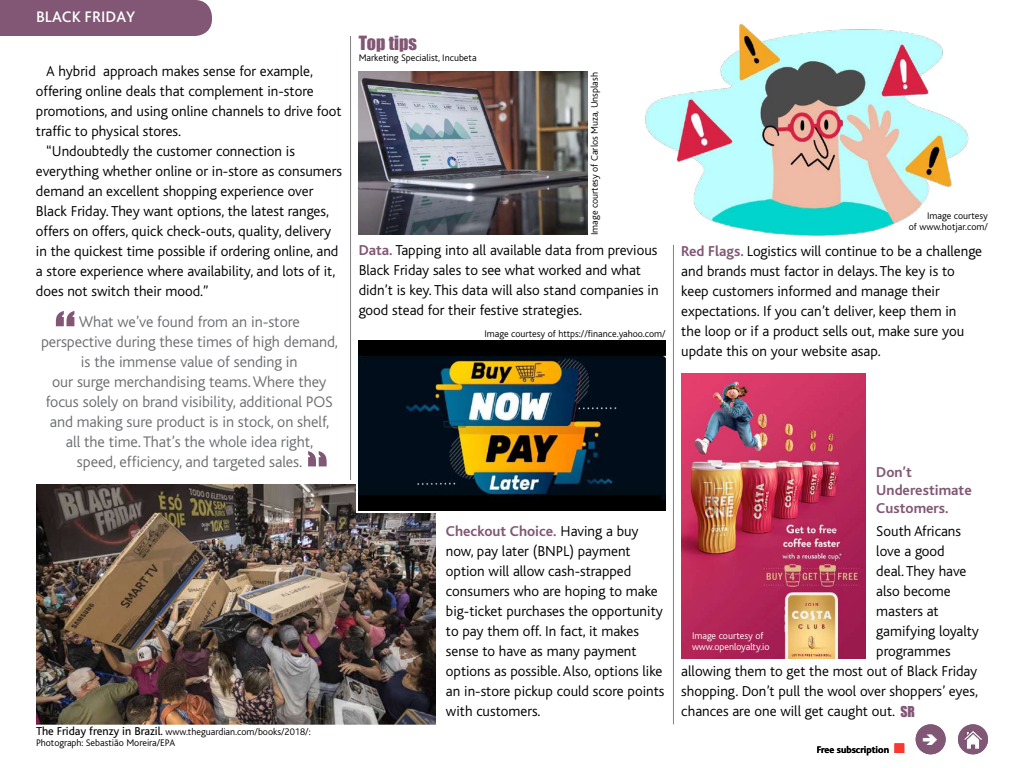
<style>
.page{position:relative;width:1024px;height:768px;background:#fff}
.page>*{position:absolute;margin:0;border:0;box-sizing:border-box;transform-origin:0 0}
.t1{font:60px "Impact";color:#815775}
.t2{font:18px "Impact";color:#815775}
.t3{font:300 16px/20px "Bliss";letter-spacing:-.005em;color:#6d6e71;text-align:center}
.t4{font:500 16px "Bliss Pro";color:#fff}
.t5{font:300 15px/20px "Bliss";color:#000}
.t6{font:700 15px/18px "Bliss";color:#815775}
.t7{font:300 10px/11px "Bliss";color:#000}
.t8{font:300 10px/11px "Bliss";color:#fff}
.t9{font:700 10px "Bliss";color:#000}
.s1{font-weight:400;font-size:12px}
.s2{font-weight:700;color:#815775}
.s3{font-family:"Impact";font-weight:400;font-size:13.8px;color:#815775}
.s4{color:#f83831}
</style>
<div class="page">
<img style="left:36px;top:484px;width:400px;height:240px">
<svg style="left:357px;top:482px;width:79px;height:31px"></svg>
<img style="left:645px;top:23px;width:324px;height:213px">
<img style="left:359px;top:340px;width:306px;height:171px">
<div style="left:916px;top:724px;width:30px;height:30px;background:#815775;border-radius:50%"></div>
<svg style="left:958px;top:724px;width:30px;height:30px"></svg>
<hr style="left:350px;top:36px;width:1px;height:444px;background:#808285">
<hr style="left:673px;top:245px;width:1px;height:479px;background:#808285">
<div style="left:0;top:0;width:212px;height:36px;background:#815775"></div>
<img style="left:359px;top:72px;width:228px;height:162px">
<img style="left:681px;top:373px;width:184px;height:286px">
<p class="t4" style="left:36px;top:6px;width:101px">BLACK FRIDAY</p>
<p class="t5" style="left:46px;top:61px;width:269px">A hybrid approach makes sense for example,</p>
<p class="t5" style="left:36px;top:81px;width:279px">offering online deals that complement in-store</p>
<p class="t5" style="left:36px;top:101px;width:307px">promotions, and using online channels to drive foot</p>
<p class="t5" style="left:36px;top:121px;width:147px">traffic to physical stores.</p>
<p class="t5" style="left:46px;top:141px;width:250px">“Undoubtedly the customer connection is</p>
<p class="t5" style="left:36px;top:161px;width:307px">everything whether online or in-store as consumers</p>
<p class="t5" style="left:36px;top:181px;width:279px">demand an excellent shopping experience over</p>
<p class="t5" style="left:36px;top:201px;width:295px">Black Friday. They want options, the latest ranges,</p>
<p class="t5" style="left:36px;top:221px;width:297px">offers on offers, quick check-outs, quality, delivery</p>
<p class="t5" style="left:36px;top:241px;width:304px">in the quickest time possible if ordering online, and</p>
<p class="t5" style="left:36px;top:261px;width:301px">a store experience where availability, and lots of it,</p>
<p class="t5" style="left:36px;top:281px;width:174px">does not switch their mood.”</p>
<p class="t3" style="left:41px;top:312px;width:298px">What we’ve found from an in-store<br>perspective during these times of high demand, is the immense value of sending in<br>our surge merchandising teams. Where they focus solely on brand visibility, additional POS and making sure product is in stock, on shelf, all the time. That’s the whole idea right,<br>speed, efficiency, and targeted sales.</p>
<h1 class="t1" style="left:55px;top:288px;width:22px">“</h1>
<p class="t7" style="left:36px;top:727px;width:276px"><span class="s1">The Friday frenzy in Brazil.</span> www.theguardian.com/books/2018/:<br>Photograph: Sebastião Moreira/EPA</p>
<p class="t2" style="left:359px;top:29px;width:60px">Top tips</p>
<p class="t7" style="left:359px;top:53px;width:119px">Marketing Specialist, Incubeta</p>
<p class="t7" style="left:589px;top:235px;width:164px;rotate:-90deg">Image courtesy of Carlos Muza, Unsplash</p>
<p class="t5" style="left:359px;top:241px;width:301px"><span class="s2">Data.</span> Tapping into all available data from previous Black Friday sales to see what worked and what didn’t is key. This data will also stand companies in good stead for their festive strategies.</p>
<p class="t7" style="left:484px;top:328px;width:183px">Image courtesy of https://finance.yahoo.com/</p>
<p class="t7" style="left:909px;top:211px;width:81px;text-align:right">Image courtesy<br>of www.hotjar.com/</p>
<p class="t5" style="left:681px;top:242px;width:302px"><span class="s2">Red Flags.</span> Logistics will continue to be a challenge and brands must factor in delays. The key is to keep customers informed and manage their expectations. If you can’t deliver, keep them in<br>the loop or if a product sells out, make sure you update this on your website asap.</p>
<p class="t5" style="left:446px;top:521px;width:220px"><span class="s2">Checkout Choice.</span> Having a buy now, pay later (BNPL) payment option will allow cash-strapped consumers who are hoping to make big-ticket purchases the opportunity to pay them off. In fact, it makes sense to have as many payment options as possible. Also, options like an in-store pickup could score points with customers.</p>
<p class="t6" style="left:876px;top:464px;width:97px">Don’t<br>Underestimate<br>Customers.</p>
<p class="t5" style="left:876px;top:522px;width:86px">South Africans</p>
<p class="t5" style="left:876px;top:542px;width:70px">love a good</p>
<p class="t5" style="left:876px;top:562px;width:92px">deal. They have</p>
<p class="t5" style="left:876px;top:582px;width:76px">also become</p>
<p class="t5" style="left:876px;top:602px;width:64px">masters at</p>
<p class="t5" style="left:876px;top:622px;width:104px">gamifying loyalty</p>
<p class="t5" style="left:876px;top:642px;width:76px">programmes</p>
<p class="t5" style="left:681px;top:662px;width:298px">allowing them to get the most out of Black Friday</p>
<p class="t5" style="left:681px;top:682px;width:298px">shopping. Don’t pull the wool over shoppers’ eyes,</p>
<p class="t5" style="left:681px;top:702px;width:235px">chances are one will get caught out. <span class="s3">SR</span></p>
<p class="t9" style="left:817px;top:745px;width:90px">Free subscription <span class="s4">■</span></p>
<p class="t8" style="left:692px;top:630px;width:79px">Image courtesy of www.openloyalty.io</p>
</div>
